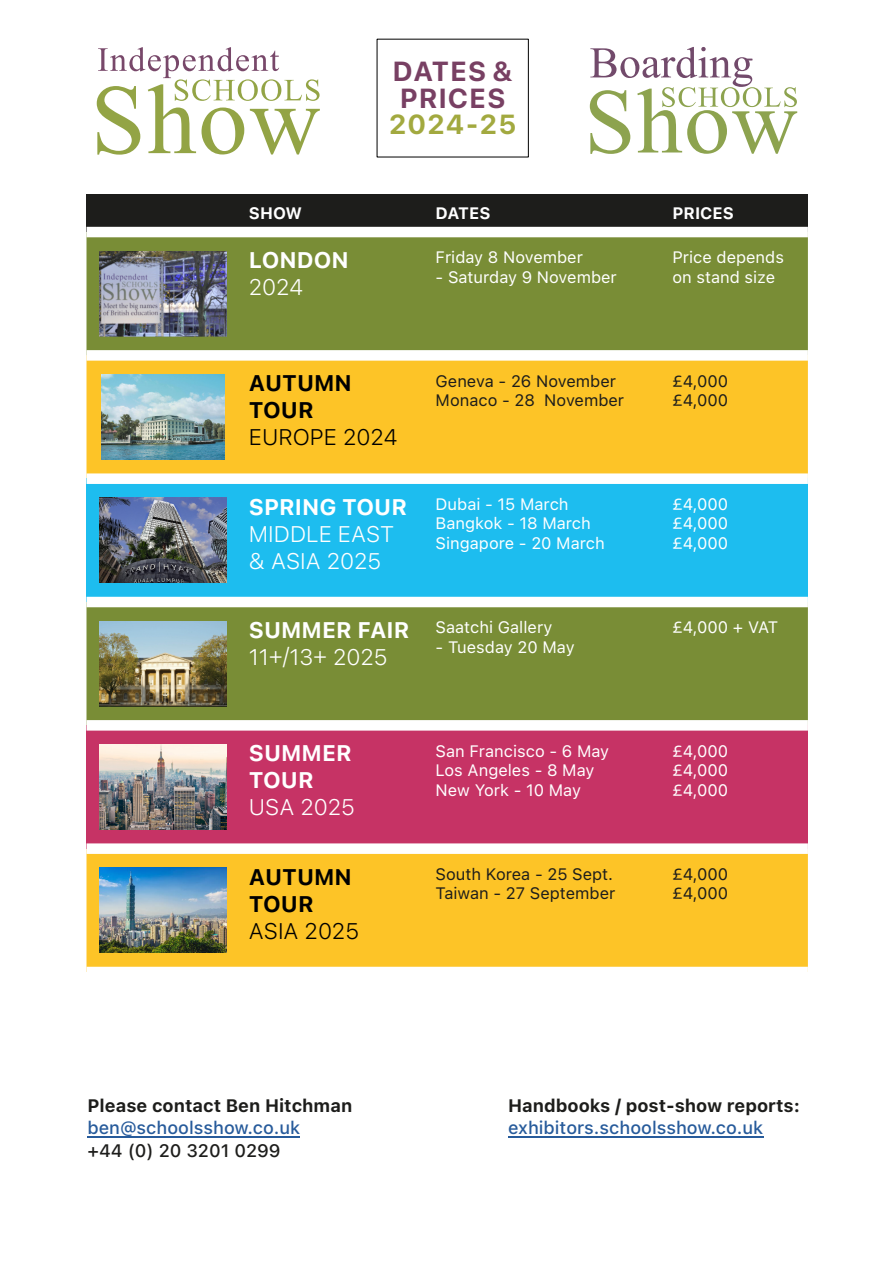
<style>
.page{position:relative;width:893px;height:1263px;background:#fff}
.page>*{position:absolute;margin:0;border:0;box-sizing:border-box;transform-origin:0 0}
.t1{font:700 27.45px/26.4px "SF Pro Display";letter-spacing:.075em;color:#784063}
.t2{font:700 27.45px "SF Pro Display";letter-spacing:.07em;color:#a2a93f}
.t3{font:300 22.5px/27px "SF Pro Text";color:#fff}
.t4{font:700 22.5px/27px "SF Pro Text";color:#fff}
.t5{font:700 22.5px/27px "SF Pro Text";color:#000}
.t6{font:300 22.5px "SF Pro Text";color:#000}
.t7{font:700 18px "SF Pro Text";color:#1d1d1b}
.t8{font:500 18px "SF Pro Text";color:#275b9b}
.t9{font:500 18px "SF Pro Text";color:#1d1d1b}
.t10{font:16.5px/19.5px "SF Pro Text";color:#fff}
.t11{font:16.5px/19.5px "SF Pro Text";color:#1d1d1b}
.t12{font:700 16.5px "SF Pro Text";color:#fff}
</style>
<div class="page">
<div style="left:87px;top:194px;width:721px;height:38px;background:#1d1d1b"></div>
<div style="left:87px;top:237px;width:721px;height:113px;background:#798d36"></div>
<svg style="left:87px;top:361px;width:721px;height:606px;background:#d0b12c"></svg>
<div style="left:87px;top:479px;width:721px;height:123px;background:#1dbdef"></div>
<div style="left:87px;top:725px;width:721px;height:124px;background:#c63365"></div>
<div style="left:87px;top:227px;width:721px;height:10px;background:#fff"></div>
<div style="left:87px;top:473px;width:721px;height:11px;background:#fff"></div>
<div style="left:87px;top:597px;width:721px;height:10px;background:#fff"></div>
<div style="left:87px;top:720px;width:721px;height:11px;background:#fff"></div>
<div style="left:87px;top:843px;width:721px;height:11px;background:#fff"></div>
<img style="left:99px;top:251px;width:128px;height:85px">
<img style="left:102px;top:374px;width:122px;height:86px">
<img style="left:99px;top:622px;width:128px;height:84px">
<img style="left:99px;top:498px;width:128px;height:85px">
<img style="left:99px;top:744px;width:128px;height:85px">
<img style="left:99px;top:868px;width:128px;height:85px">
<hr style="left:87px;top:1136px;width:213px;height:2px;background:#275b9b">
<hr style="left:508px;top:1136px;width:255px;height:2px;background:#275b9b">
<svg style="left:97px;top:47px;width:223px;height:108px"></svg>
<svg style="left:590px;top:47px;width:207px;height:106px"></svg>
<h1 class="t1" style="left:393px;top:58px;width:120px">DATES &amp;<br>PRICES</h1>
<h1 class="t2" style="left:389px;top:108px;width:128px">2024-25</h1>
<p class="t12" style="left:249px;top:204px;width:55px">SHOW</p>
<p class="t12" style="left:436px;top:204px;width:56px">DATES</p>
<p class="t12" style="left:672px;top:204px;width:63px">PRICES</p>
<h2 class="t4" style="left:249px;top:246px;width:101px">LONDON</h2>
<h2 class="t3" style="left:249px;top:273px;width:56px">2024</h2>
<p class="t10" style="left:436px;top:248px;width:149px">Friday 8 November</p>
<p class="t10" style="left:436px;top:267px;width:183px">- Saturday 9 November</p>
<p class="t10" style="left:672px;top:248px;width:113px">Price depends on stand size</p>
<h2 class="t5" style="left:249px;top:370px;width:104px">AUTUMN<br>TOUR</h2>
<h2 class="t6" style="left:249px;top:424px;width:150px">EUROPE 2024</h2>
<h2 class="t4" style="left:249px;top:493px;width:160px">SPRING TOUR</h2>
<h2 class="t3" style="left:249px;top:520px;width:147px">MIDDLE EAST &amp; ASIA 2025</h2>
<h2 class="t4" style="left:249px;top:616px;width:162px">SUMMER FAIR</h2>
<h2 class="t3" style="left:249px;top:643px;width:140px">11+/13+ 2025</h2>
<p class="t11" style="left:436px;top:371px;width:190px">Geneva - 26 November<br>Monaco - 28 November</p>
<p class="t11" style="left:672px;top:371px;width:57px">£4,000 £4,000</p>
<p class="t10" style="left:436px;top:494px;width:171px">Dubai - 15 March<br>Bangkok - 18 March<br>Singapore - 20 March</p>
<p class="t10" style="left:672px;top:494px;width:57px;text-align:justify">£4,000 £4,000 £4,000</p>
<p class="t10" style="left:436px;top:618px;width:118px">Saatchi Gallery</p>
<p class="t10" style="left:436px;top:637px;width:141px">- Tuesday 20 May</p>
<p class="t10" style="left:672px;top:618px;width:107px">£4,000 + VAT</p>
<h2 class="t4" style="left:249px;top:740px;width:104px">SUMMER<br>TOUR</h2>
<h2 class="t3" style="left:249px;top:794px;width:108px">USA 2025</h2>
<h2 class="t5" style="left:249px;top:863px;width:104px">AUTUMN<br>TOUR</h2>
<h2 class="t6" style="left:249px;top:917px;width:112px">ASIA 2025</h2>
<p class="t10" style="left:436px;top:741px;width:175px">San Francisco - 6 May<br>Los Angeles - 8 May<br>New York - 10 May</p>
<p class="t10" style="left:672px;top:741px;width:57px;text-align:justify">£4,000 £4,000 £4,000</p>
<p class="t11" style="left:436px;top:864px;width:181px">South Korea - 25 Sept.<br>Taiwan - 27 September</p>
<p class="t11" style="left:672px;top:864px;width:57px">£4,000 £4,000</p>
<p class="t7" style="left:87px;top:1094px;width:266px">Please contact Ben Hitchman</p>
<p class="t8" style="left:87px;top:1117px;width:214px">ben@schoolsshow.co.uk</p>
<p class="t9" style="left:87px;top:1139px;width:195px">+44 (0) 20 3201 0299</p>
<p class="t7" style="left:508px;top:1094px;width:293px">Handbooks / post-show reports:</p>
<p class="t8" style="left:508px;top:1117px;width:257px">exhibitors.schoolsshow.co.uk</p>
</div>
